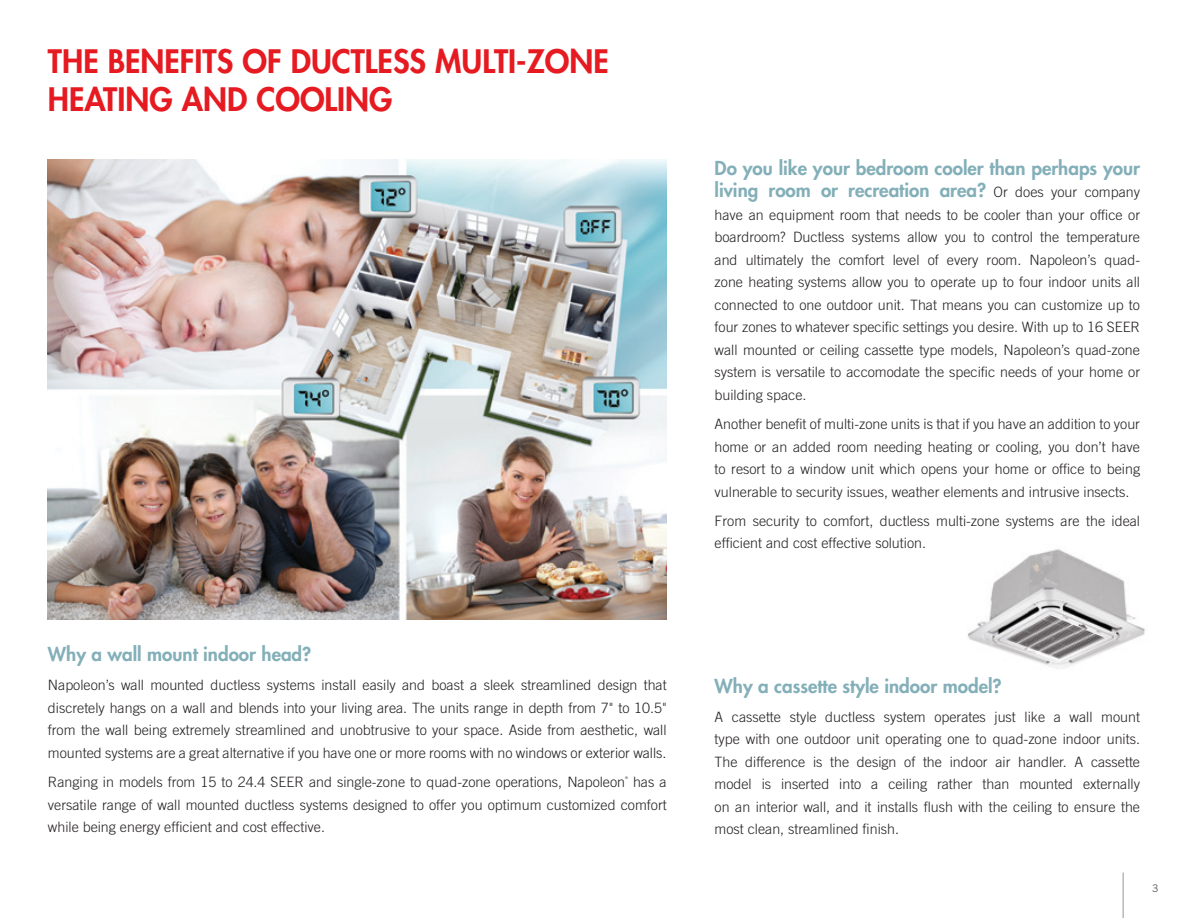
<style>
.page{position:relative;width:1188px;height:918px;background:#fff}
.page>*{position:absolute;margin:0;border:0;box-sizing:border-box;transform-origin:0 0}
.t1{font:800 31.5px/37.5px "Futura Std";color:#e51b21}
.t2{font:800 18.75px/22.5px "Futura Std";color:#83afb8}
.t3{font:300 14.25px/22.5px "Trade Gothic LT Std";color:#231f20;text-align:justify}
.t4{font:10.5px "Trade Gothic LT Std";color:#57585a}
.t5{font:300 3.6px "Trade Gothic LT Std";color:#231f20}
.s1{font-family:"Trade Gothic LT Std";font-weight:300;font-size:14.25px;color:#231f20}
</style>
<div class="page">
<img style="left:967px;top:549px;width:178px;height:120px">
<hr style="left:1123px;top:873px;width:1px;height:45px;background:#939598">
<img style="left:48px;top:159px;width:619px;height:461px">
<p class="t1" style="left:48px;top:43px;width:562px">THE BENEFITS OF DUCTLESS MULTI-ZONE<br>HEATING AND COOLING</p>
<p class="t2" style="left:48px;top:643px;width:265px">Why a wall mount indoor head?</p>
<p class="t3" style="left:48px;top:674px;width:620px">Napoleon’s wall mounted ductless systems install easily and boast a sleek streamlined design that discretely hangs on a wall and blends into your living area. The units range in depth from 7" to 10.5" from the wall being extremely streamlined and unobtrusive to your space. Aside from aesthetic, wall mounted systems are a great alternative if you have one or more rooms with no windows or exterior walls.</p>
<p class="t3" style="left:48px;top:771px;width:579px">Ranging in models from 15 to 24.4 SEER and single-zone to quad-zone operations, Napoleon</p>
<p class="t5" style="left:625px;top:776px;width:4px">®</p>
<p class="t3" style="left:48px;top:771px;width:620px;text-indent:585px">has a versatile range of wall mounted ductless systems designed to offer you optimum customized comfort while being energy efficient and cost effective.</p>
<p class="t2" style="left:715px;top:157px;width:427px">Do you like your bedroom cooler than perhaps your living room or recreation area? <span class="s1">Or does your company</span></p>
<p class="t3" style="left:715px;top:203px;width:427px">have an equipment room that needs to be cooler than your office or boardroom? Ductless systems allow you to control the temperature and ultimately the comfort level of every room. Napoleon’s quad&shy;zone heating systems allow you to operate up to four indoor units all connected to one outdoor unit. That means you can customize up to four zones to whatever specific settings you desire. With up to 16 SEER wall mounted or ceiling cassette type models, Napoleon’s quad-zone system is versatile to accomodate the specific needs of your home or building space.</p>
<p class="t3" style="left:715px;top:413px;width:427px">Another benefit of multi-zone units is that if you have an addition to your home or an added room needing heating or cooling, you don’t have to resort to a window unit which opens your home or office to being vulnerable to security issues, weather elements and intrusive insects.</p>
<p class="t3" style="left:715px;top:509px;width:427px">From security to comfort, ductless multi-zone systems are the ideal efficient and cost effective solution.</p>
<p class="t2" style="left:715px;top:674px;width:289px">Why a cassette style indoor model?</p>
<p class="t3" style="left:715px;top:705px;width:427px">A cassette style ductless system operates just like a wall mount type with one outdoor unit operating one to quad-zone indoor units.<br>The difference is the design of the indoor air handler. A cassette model is inserted into a ceiling rather than mounted externally on an interior wall, and it installs flush with the ceiling to ensure the most clean, streamlined finish.</p>
<p class="t4" style="left:1152px;top:882px;width:8px">3</p>
</div>
